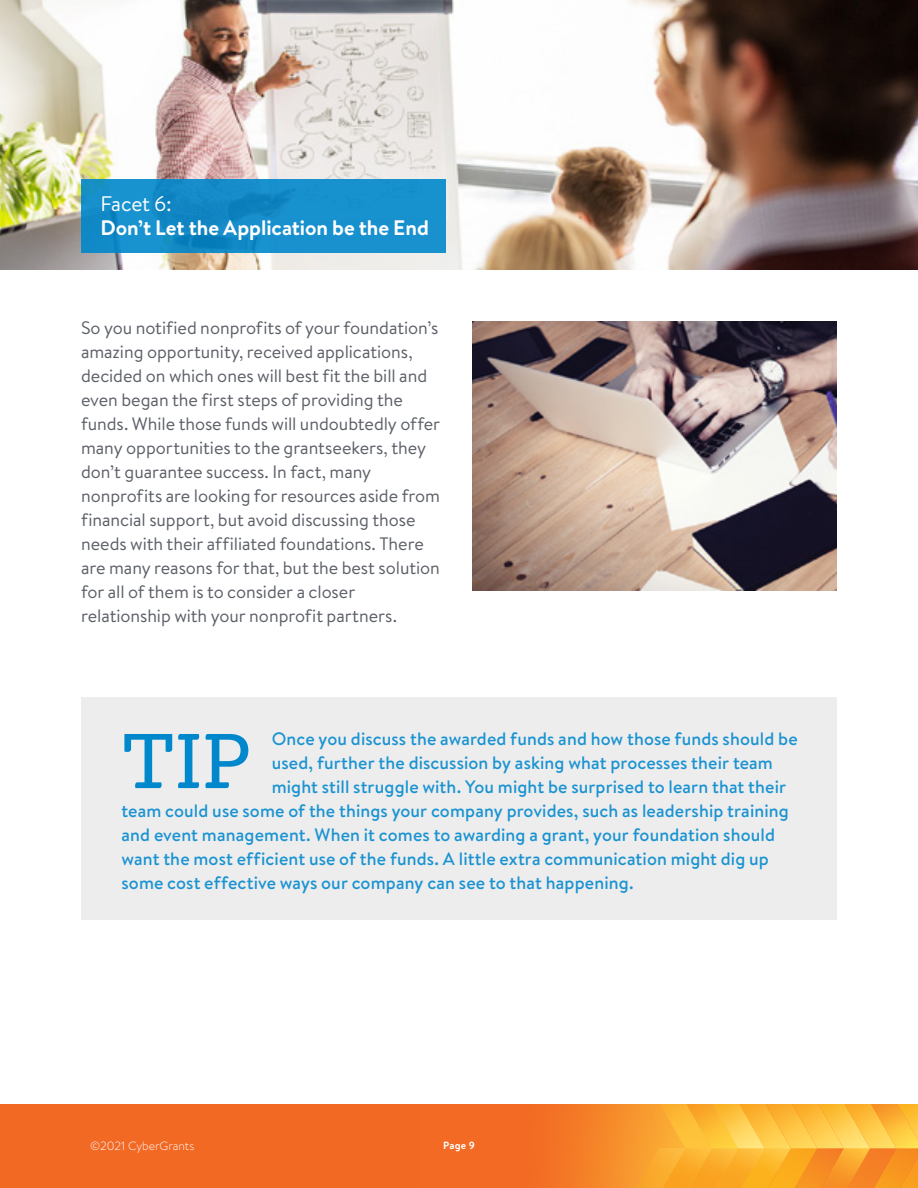
<style>
.page{position:relative;width:918px;height:1188px;background:#fff}
.page>*{position:absolute;margin:0;border:0;box-sizing:border-box;transform-origin:0 0}
.Body{font:82.05px "Gelo";color:#0087cc}
.Body-2{font:700 21px "Brandon Text";color:#fff}
.Body-3{font:21px "Brandon Text";letter-spacing:-.01em;color:#fff}
.Body-4{font:18px/24px "Brandon Text";letter-spacing:-.005em;color:#5a5e66}
.Body-5{font:500 18px "Brandon Text";letter-spacing:.01em;color:#1a93d1}
.t1{font:300 12px "Brandon Text";color:#fff}
.t2{font:700 10.5px "Brandon Text";color:#fff}
</style>
<div class="page">
<div style="left:0;top:1104px;width:918px;height:84px;background:#f26924"></div>
<svg style="left:554px;top:1104px;width:364px;height:84px;background:#f9a631"></svg>
<div style="left:81px;top:698px;width:756px;height:222px;background:#ededee"></div>
<img style="left:0;top:0;width:918px;height:270px">
<svg style="left:81px;top:179px;width:365px;height:74px;background:#158dca"></svg>
<img style="left:472px;top:322px;width:365px;height:269px">
<p class="Body-3" style="left:100px;top:190px;width:73px">Facet 6:</p>
<p class="Body-2" style="left:100px;top:213px;width:330px">Don’t Let the Application be the End</p>
<p class="Body-4" style="left:81px;top:316px;width:361px">So you notified nonprofits of your foundation’s amazing opportunity, received applications, decided on which ones will best fit the bill and even began the first steps of providing the funds. While those funds will undoubtedly offer many opportunities to the grantseekers, they don’t guarantee success. In fact, many nonprofits are looking for resources aside from financial support, but avoid discussing those needs with their affiliated foundations. There are many reasons for that, but the best solution for all of them is to consider a closer relationship with your nonprofit partners.</p>
<p class="Body-5" style="left:272px;top:726px;width:528px">Once you discuss the awarded funds and how those funds should be</p>
<p class="Body-5" style="left:272px;top:750px;width:503px">used, further the discussion by asking what processes their team</p>
<p class="Body-5" style="left:272px;top:774px;width:516px">might still struggle with. You might be surprised to learn that their</p>
<p class="Body-5" style="left:121px;top:798px;width:669px">team could use some of the things your company provides, such as leadership training</p>
<p class="Body-5" style="left:121px;top:822px;width:655px">and event management. When it comes to awarding a grant, your foundation should</p>
<p class="Body-5" style="left:121px;top:846px;width:649px">want the most efficient use of the funds. A little extra communication might dig up</p>
<p class="Body-5" style="left:121px;top:870px;width:514px">some cost effective ways our company can see to that happening.</p>
<p class="Body" style="left:122px;top:711px;width:131px">TIP</p>
<p class="t1" style="left:90px;top:1138px;width:106px">©2021 CyberGrants</p>
<p class="t2" style="left:443px;top:1138px;width:33px">Page 9</p>
</div>
